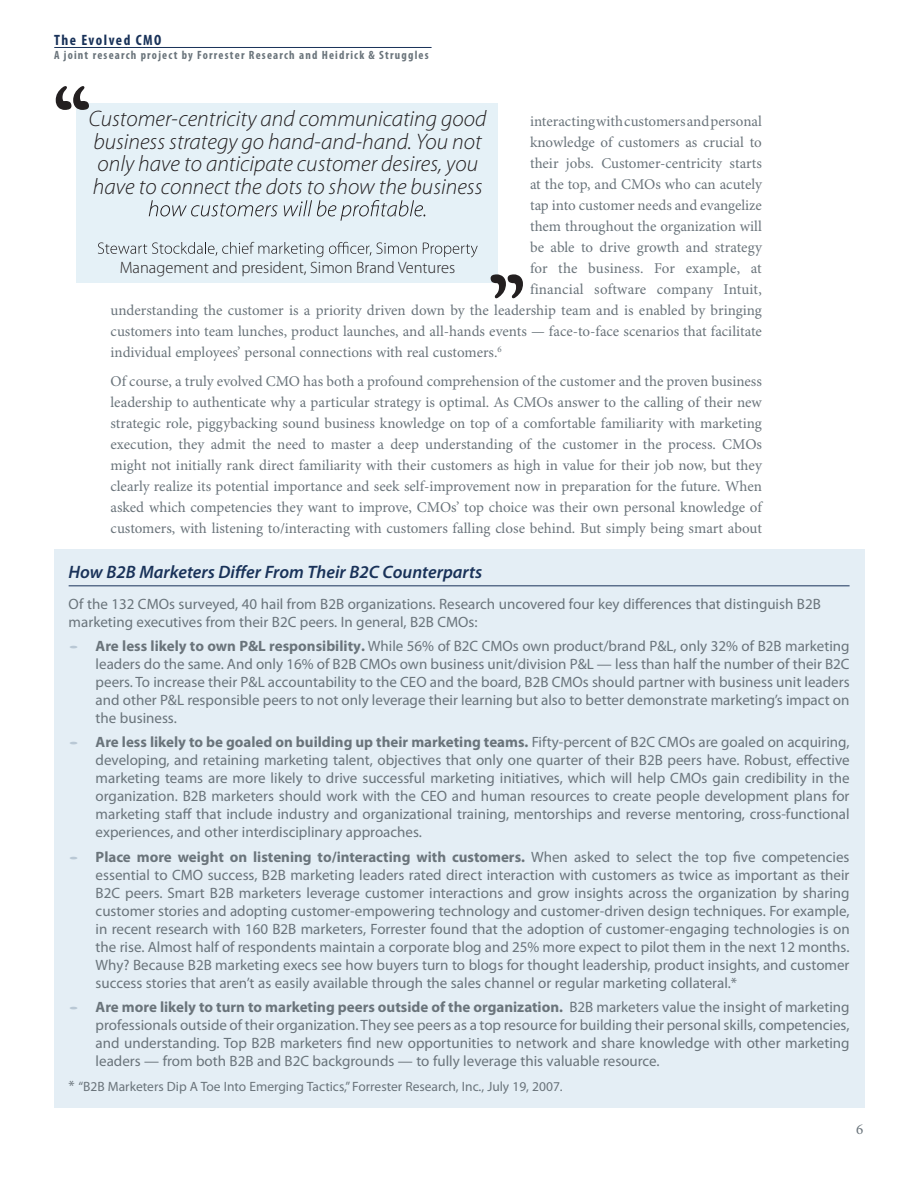
<style>
.page{position:relative;width:918px;height:1188px;background:#fff}
.page>*{position:absolute;margin:0;border:0;box-sizing:border-box;transform-origin:0 0}
.t1{font:italic 300 22.5px/22.5px "Myriad Pro";color:#231f20}
.subhead{font:italic 600 18px "Myriad Pro";color:#193259}
.t2{font:300 16.5px "Myriad Pro";color:#231f20}
.bullet_text{font:15px/18px "Myriad Pro";color:#6a747b;text-align:justify}
.body{font:15px/21px "Minion Pro";color:#6a747b;text-align:justify}
.body-2{font:15px/18px "Myriad Pro";color:#6a747b}
.t3{font:700 condensed 15px "Myriad Pro";letter-spacing:.1em;color:#193259}
.body-3{font:13.5px "Myriad Pro";color:#6a747b}
.t4{font:700 condensed 12px "Myriad Pro";letter-spacing:.1em;color:#6a747b}
.s1{font-weight:300;color:#b9c8d5}
.s2{font-weight:700}
.s3{font-size:15px}
</style>
<div class="page">
<hr style="left:54px;top:47px;width:378px;height:1px;background:#193259">
<div style="left:77px;top:103px;width:421px;height:180px;background:#e5f1f7"></div>
<svg style="left:491px;top:274px;width:32px;height:24px"></svg>
<svg style="left:56px;top:86px;width:33px;height:24px"></svg>
<svg style="left:149px;top:200px;width:129px;height:16px"></svg>
<svg style="left:284px;top:200px;width:141px;height:21px"></svg>
<svg style="left:98px;top:242px;width:225px;height:15px"></svg>
<svg style="left:329px;top:242px;width:88px;height:14px"></svg>
<svg style="left:423px;top:243px;width:55px;height:14px"></svg>
<div style="left:54px;top:550px;width:810px;height:558px;background:#e4eef5"></div>
<hr style="left:69px;top:586px;width:781px;height:1px;background:#193259">
<p class="t3" style="left:54px;top:31px;width:109px">The Evolved CMO</p>
<p class="t4" style="left:54px;top:48px;width:376px">A joint research project by Forrester Research and Heidrick &amp; Struggles</p>
<h1 class="t1" style="left:89px;top:108px;width:399px">Customer-centricity and communicating good business strategy go hand-and-hand. You not only have to anticipate customer desires, you have to connect the dots to show the business</h1>
<p class="body" style="left:530px;top:111px;width:233px">interacting with customers and personal</p>
<p class="body" style="left:530px;top:132px;width:233px">knowledge of customers as crucial to</p>
<p class="body" style="left:530px;top:153px;width:233px">their jobs. Customer-centricity starts</p>
<p class="body" style="left:530px;top:174px;width:233px">at the top, and CMOs who can acutely</p>
<p class="body" style="left:530px;top:195px;width:233px">tap into customer needs and evangelize</p>
<p class="body" style="left:530px;top:216px;width:233px">them throughout the organization will</p>
<p class="body" style="left:530px;top:237px;width:233px">be able to drive growth and strategy</p>
<p class="body" style="left:530px;top:258px;width:233px">for the business. For example, at</p>
<p class="body" style="left:530px;top:279px;width:233px">financial software company Intuit,</p>
<p class="body" style="left:111px;top:300px;width:653px">understanding the customer is a priority driven down by the leadership team and is enabled by bringing</p>
<p class="body" style="left:111px;top:321px;width:653px">customers into team lunches, product launches, and all-hands events — face-to-face scenarios that facilitate</p>
<p class="body" style="left:111px;top:342px;width:393px">individual employees’ personal connections with real customers.<sup>6</sup></p>
<p class="body" style="left:111px;top:372px;width:653px">Of course, a truly evolved CMO has both a profound comprehension of the customer and the proven business leadership to authenticate why a particular strategy is optimal. As CMOs answer to the calling of their new strategic role, piggybacking sound business knowledge on top of a comfortable familiarity with marketing execution, they admit the need to master a deep understanding of the customer in the process. CMOs might not initially rank direct familiarity with their customers as high in value for their job now, but they clearly realize its potential importance and seek self-improvement now in preparation for the future. When asked which competencies they want to improve, CMOs’ top choice was their own personal knowledge of customers, with listening to/interacting with customers falling close behind. But simply being smart about</p>
<p class="t2" style="left:120px;top:259px;width:337px">Management and president, Simon Brand Ventures</p>
<p class="subhead" style="left:69px;top:562px;width:415px">How B2B Marketers Differ From Their B2C Counterparts</p>
<p class="body-2" style="left:69px;top:595px;width:754px">Of the 132 CMOs surveyed, 40 hail from B2B organizations. Research uncovered four key differences that distinguish B2B marketing executives from their B2C peers. In general, B2B CMOs:</p>
<p class="bullet_text" style="left:96px;top:637px;width:756px;text-indent:-27px"><span class="s1">•</span> <span class="s2">Are less likely to own P&amp;L responsibility.</span> While 56% of B2C CMOs own product/brand P&amp;L, only 32% of B2B marketing leaders do the same. And only 16% of B2B CMOs own business unit/division P&amp;L — less than half the number of their B2C peers. To increase their P&amp;L accountability to the CEO and the board, B2B CMOs should partner with business unit leaders and other P&amp;L responsible peers to not only leverage their learning but also to better demonstrate marketing’s impact on the business.</p>
<p class="bullet_text" style="left:96px;top:734px;width:756px;text-indent:-27px"><span class="s1">•</span> <span class="s2">Are less likely to be goaled on building up their marketing teams.</span> Fifty-percent of B2C CMOs are goaled on acquiring, developing, and retaining marketing talent, objectives that only one quarter of their B2B peers have. Robust, effective marketing teams are more likely to drive successful marketing initiatives, which will help CMOs gain credibility in the organization. B2B marketers should work with the CEO and human resources to create people development plans for marketing staff that include industry and organizational training, mentorships and reverse mentoring, cross-functional experiences, and other interdisciplinary approaches.</p>
<p class="bullet_text" style="left:96px;top:848px;width:756px;text-indent:-27px"><span class="s1">•</span> <span class="s2">Place more weight on listening to/interacting with customers.</span> When asked to select the top five competencies essential to CMO success, B2B marketing leaders rated direct interaction with customers as twice as important as their B2C peers. Smart B2B marketers leverage customer interactions and grow insights across the organization by sharing customer stories and adopting customer-empowering technology and customer-driven design techniques. For example, in recent research with 160 B2B marketers, Forrester found that the adoption of customer-engaging technologies is on the rise. Almost half of respondents maintain a corporate blog and 25% more expect to pilot them in the next 12 months.<br>Why? Because B2B marketing execs see how buyers turn to blogs for thought leadership, product insights, and customer success stories that aren’t as easily available through the sales channel or regular marketing collateral.*</p>
<p class="bullet_text" style="left:96px;top:998px;width:756px;text-indent:-27px"><span class="s1">•</span> <span class="s2">Are more likely to turn to marketing peers outside of the organization.</span> B2B marketers value the insight of marketing professionals outside of their organization. They see peers as a top resource for building their personal skills, competencies, and understanding. Top B2B marketers find new opportunities to network and share knowledge with other marketing leaders — from both B2B and B2C backgrounds — to fully leverage this valuable resource.</p>
<p class="body-3" style="left:69px;top:1079px;width:496px"><span class="s3">*</span> “B2B Marketers Dip A Toe Into Emerging Tactics,” Forrester Research, Inc., July 19, 2007.</p>
<p class="body" style="left:856px;top:1119px;width:9px">6</p>
</div>
